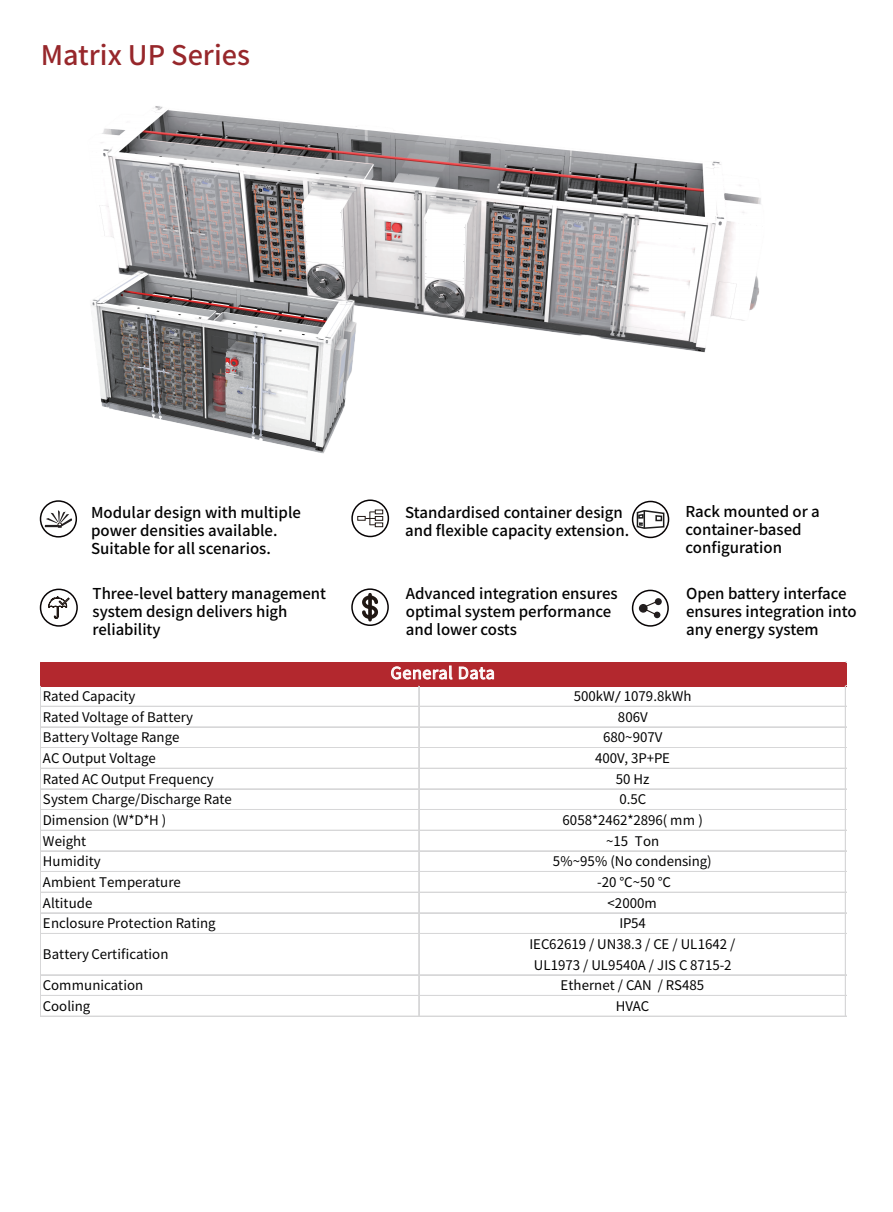
<style>
.page{position:relative;width:893px;height:1212px;background:#fff}
.page>*{position:absolute;margin:0;border:0;box-sizing:border-box;transform-origin:0 0}
.t1{font:500 27px "Source Han Sans CN";color:#97272b}
.t2{font:16.2px "Source Han Sans CN";letter-spacing:.03em;color:#fff}
.t3{font:500 15px/18px "Source Han Sans CN";color:#030303}
.t4{font:13.35px/20.7px "Source Han Sans CN";color:#030303;text-align:center}
.s1{font-family:"Microsoft Ya Hei"}
</style>
<div class="page">
<div style="left:40px;top:500px;width:37px;height:37px;border:2px solid #070304;border-radius:50%"></div>
<svg style="left:44px;top:510px;width:29px;height:18px"></svg>
<div style="left:40px;top:589px;width:38px;height:38px;border:2px solid #070304;border-radius:50%"></div>
<svg style="left:48px;top:596px;width:22px;height:23px"></svg>
<div style="left:632px;top:590px;width:37px;height:37px;border:2px solid #070304;border-radius:50%"></div>
<div style="left:639px;top:604px;width:9px;height:9px;background:#231f20;border-radius:50%"></div>
<div style="left:655px;top:598px;width:7px;height:7px;background:#231f20;border-radius:50%"></div>
<svg style="left:642px;top:600px;width:18px;height:18px"></svg>
<img style="left:99px;top:106px;width:662px;height:247px">
<img style="left:91px;top:242px;width:277px;height:212px">
<div style="left:351px;top:588px;width:38px;height:38px;border:2px solid #070304;border-radius:50%"></div>
<svg style="left:362px;top:593px;width:18px;height:28px"></svg>
<div style="left:351px;top:499px;width:38px;height:38px;border:2px solid #070304;border-radius:50%"></div>
<svg style="left:357px;top:516px;width:8px;height:5px"></svg>
<svg style="left:365px;top:510px;width:18px;height:15px"></svg>
<div style="left:632px;top:501px;width:37px;height:37px;border:2px solid #070304;border-radius:50%"></div>
<svg style="left:636px;top:509px;width:29px;height:21px"></svg>
<div style="left:41px;top:663px;width:805px;height:23px;background:#b3282e"></div>
<svg style="left:391px;top:666px;width:61px;height:14px"></svg>
<svg style="left:459px;top:667px;width:35px;height:12px"></svg>
<hr style="left:40px;top:686px;width:1px;height:331px;background:#d7d7d8">
<hr style="left:418px;top:686px;width:1px;height:331px;background:#d7d7d8">
<hr style="left:419px;top:686px;width:1px;height:331px;background:#d7d7d8">
<hr style="left:845px;top:686px;width:1px;height:331px;background:#d7d7d8">
<hr style="left:40px;top:706px;width:806px;height:1px;background:#d7d7d8">
<hr style="left:40px;top:726px;width:806px;height:1px;background:#d7d7d8">
<hr style="left:40px;top:727px;width:806px;height:1px;background:#d7d7d8">
<hr style="left:40px;top:747px;width:806px;height:1px;background:#d7d7d8">
<hr style="left:40px;top:768px;width:806px;height:1px;background:#d7d7d8">
<hr style="left:40px;top:788px;width:806px;height:1px;background:#d7d7d8">
<hr style="left:40px;top:789px;width:806px;height:1px;background:#d7d7d8">
<hr style="left:40px;top:809px;width:806px;height:1px;background:#d7d7d8">
<hr style="left:40px;top:830px;width:806px;height:1px;background:#d7d7d8">
<hr style="left:40px;top:850px;width:806px;height:1px;background:#d7d7d8">
<hr style="left:40px;top:851px;width:806px;height:1px;background:#d7d7d8">
<hr style="left:40px;top:871px;width:806px;height:1px;background:#d7d7d8">
<hr style="left:40px;top:892px;width:806px;height:1px;background:#d7d7d8">
<hr style="left:40px;top:912px;width:806px;height:1px;background:#d7d7d8">
<hr style="left:40px;top:913px;width:806px;height:1px;background:#d7d7d8">
<hr style="left:40px;top:933px;width:806px;height:1px;background:#d7d7d8">
<hr style="left:40px;top:974px;width:806px;height:1px;background:#d7d7d8">
<hr style="left:40px;top:975px;width:806px;height:1px;background:#d7d7d8">
<hr style="left:40px;top:995px;width:806px;height:1px;background:#d7d7d8">
<hr style="left:40px;top:1016px;width:806px;height:1px;background:#d7d7d8">
<h1 class="t1" style="left:41px;top:40px;width:211px">Matrix UP Series</h1>
<p class="t3" style="left:91px;top:503px;width:211px">Modular design with multiple power densities available.<br>Suitable for all scenarios.</p>
<p class="t3" style="left:93px;top:585px;width:235px">Three-level battery management system design delivers high reliability</p>
<p class="t3" style="left:405px;top:503px;width:226px">Standardised container design and flexible capacity extension.</p>
<p class="t3" style="left:685px;top:502px;width:136px">Rack mounted or a container-based configuration</p>
<p class="t3" style="left:406px;top:585px;width:213px">Advanced integration ensures optimal system performance and lower costs</p>
<p class="t3" style="left:686px;top:585px;width:172px">Open battery interface ensures integration into any energy system</p>
<p class="t2" style="left:391px;top:664px;width:106px">General Data</p>
<p class="t4" style="left:43px;top:686px;width:94px">Rated Capacity</p>
<p class="t4" style="left:574px;top:686px;width:119px">500kW<span class="s1">/</span> 1079.8kWh</p>
<p class="t4" style="left:43px;top:707px;width:152px">Rated Voltage of Battery</p>
<p class="t4" style="left:618px;top:707px;width:31px">806V</p>
<p class="t4" style="left:43px;top:727px;width:138px">Battery Voltage Range</p>
<p class="t4" style="left:603px;top:727px;width:61px">680~907V</p>
<p class="t4" style="left:43px;top:748px;width:114px">AC Output Voltage</p>
<p class="t4" style="left:595px;top:748px;width:76px">400V, 3P+PE</p>
<p class="t4" style="left:43px;top:769px;width:172px">Rated AC Output Frequency</p>
<p class="t4" style="left:616px;top:769px;width:35px">50 Hz</p>
<p class="t4" style="left:43px;top:789px;width:190px">System Charge/Discharge Rate</p>
<p class="t4" style="left:619px;top:789px;width:28px">0.5C</p>
<p class="t4" style="left:43px;top:810px;width:125px">Dimension (W*D*H )</p>
<p class="t4" style="left:563px;top:810px;width:142px">6058*2462*2896( mm )</p>
<p class="t4" style="left:43px;top:831px;width:45px">Weight</p>
<p class="t4" style="left:606px;top:831px;width:55px">~15 Ton</p>
<p class="t4" style="left:43px;top:851px;width:59px">Humidity</p>
<p class="t4" style="left:553px;top:851px;width:160px">5%~95% (No condensing)</p>
<p class="t4" style="left:43px;top:872px;width:139px">Ambient Temperature</p>
<p class="t4" style="left:597px;top:872px;width:75px">-20 ℃~50 ℃</p>
<p class="t4" style="left:43px;top:892px;width:51px">Altitude</p>
<p class="t4" style="left:608px;top:892px;width:51px">&lt;2000m</p>
<p class="t4" style="left:43px;top:913px;width:174px">Enclosure Protection Rating</p>
<p class="t4" style="left:619px;top:913px;width:28px">IP54</p>
<p class="t4" style="left:43px;top:944px;width:127px">Battery Certification</p>
<p class="t4" style="left:529px;top:934px;width:207px">IEC62619 / UN38.3 / CE / UL1642 /<br>UL1973 / UL9540A / JIS C 8715-2</p>
<p class="t4" style="left:43px;top:975px;width:102px">Communication</p>
<p class="t4" style="left:560px;top:975px;width:145px">Ethernet / CAN / RS485</p>
<p class="t4" style="left:43px;top:996px;width:49px">Cooling</p>
<p class="t4" style="left:616px;top:996px;width:35px">HVAC</p>
</div>
